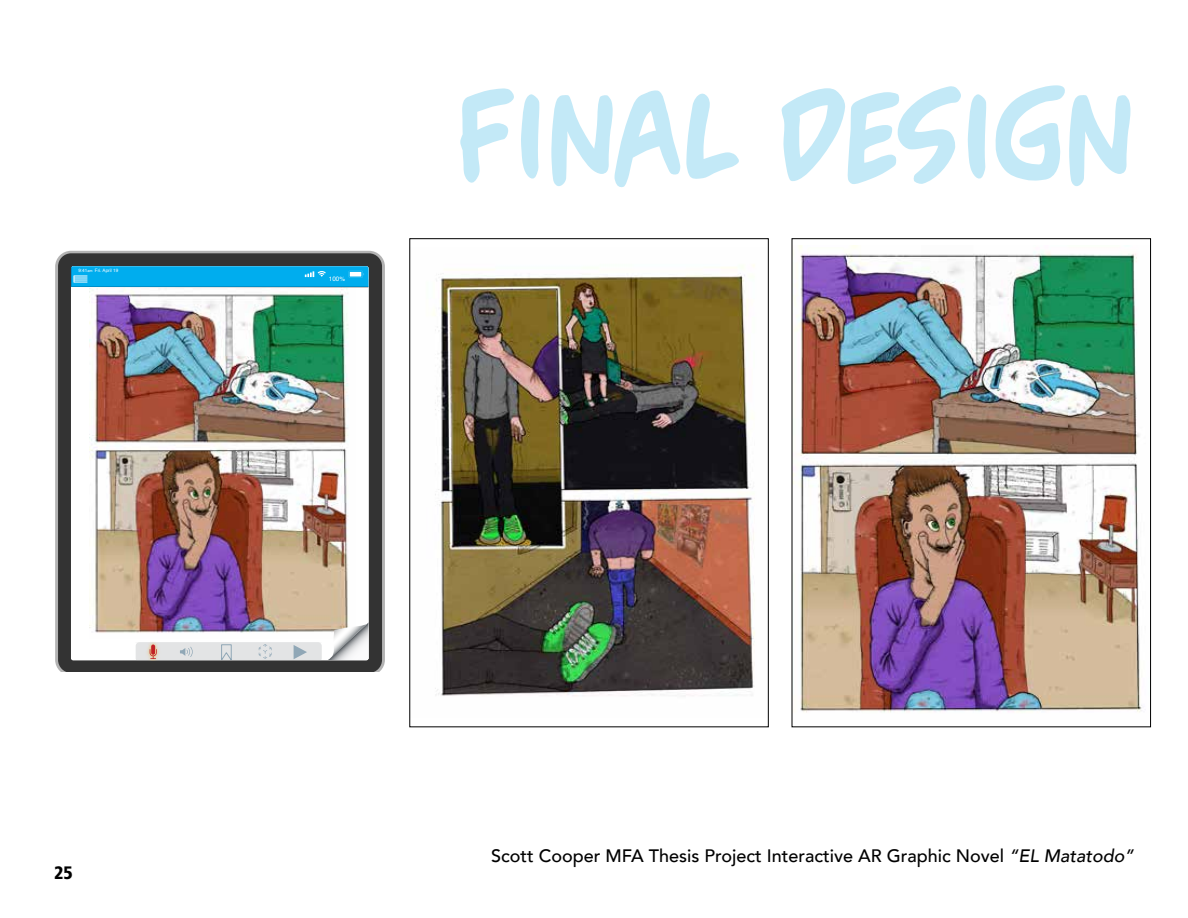
<style>
.page{position:relative;width:1188px;height:918px;background:#fff}
.page>*{position:absolute;margin:0;border:0;box-sizing:border-box;transform-origin:0 0}
.t1{font:171px "Blambastic Alt BB";color:#c3e9f7}
.t2{font:500 18px "Avenir";color:#000}
.t3{font:900 condensed 18px "Frutiger LT Std";color:#000}
.t4{font:6.3px "Helvetica";letter-spacing:-.01em;color:#fff}
.t5{font:4.65px "Helvetica";color:#fff}
.s1{font-size:3.75px}
.s2{font-style:italic}
</style>
<div class="page">
<svg style="left:55px;top:251px;width:330px;height:418px;background:#b6b6b6"></svg>
<div style="left:58px;top:253px;width:324px;height:419px;background:#333"></div>
<div style="left:71px;top:266px;width:298px;height:394px;background:#fff;border-radius:2px"></div>
<img style="left:90px;top:288px;width:258px;height:345px">
<div style="left:72px;top:266px;width:296px;height:21px;background:#35bcef"></div>
<svg style="left:71px;top:267px;width:297px;height:20px;background:#06adec"></svg>
<svg style="left:328px;top:622px;width:40px;height:38px"></svg>
<svg style="left:136px;top:642px;width:186px;height:18px;background:#dddcdd"></svg>
<img style="left:432px;top:264px;width:323px;height:432px">
<img style="left:794px;top:246px;width:348px;height:467px">
<p class="t5" style="left:78px;top:267px;width:41px">9:41<span class="s1">am</span> Fri. April 19</p>
<p class="t4" style="left:329px;top:274px;width:18px">100%</p>
<p class="t4" style="left:327px;top:274px;width:18px">100%</p>
<h1 class="t1" style="left:457px;top:24px;width:679px">final design</h1>
<p class="t3" style="left:54px;top:862px;width:20px">25</p>
<p class="t2" style="left:491px;top:841px;width:644px">Scott Cooper MFA Thesis Project Interactive AR Graphic Novel <span class="s2">“EL Matatodo”</span></p>
</div>
